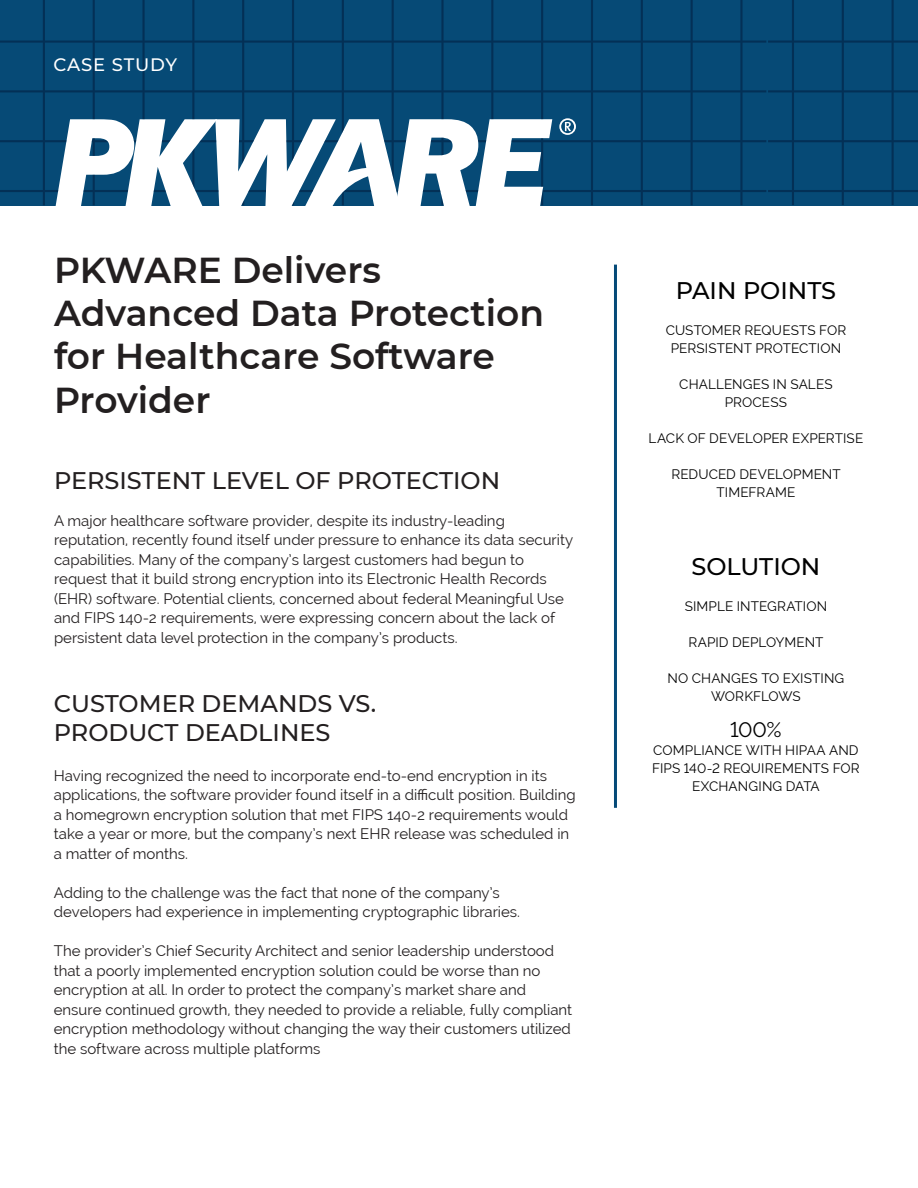
<style>
.page{position:relative;width:918px;height:1188px;background:#fff}
.page>*{position:absolute;margin:0;border:0;box-sizing:border-box;transform-origin:0 0}
.t1{font:600 36px/43.2px "Montserrat";color:#231f20}
.t2{font:500 24px "Montserrat";color:#231f20}
.t3{font:500 24px "Montserrat";color:#000}
.t4{font:21px "Raleway";color:#000}
.t5{font:500 18px "Montserrat";letter-spacing:.04em;color:#fff}
.t6{font:15px/19.5px "Raleway";color:#231f20}
.t7{font:13.5px/18px "Raleway";letter-spacing:.005em;color:#000;text-align:center}
</style>
<div class="page">
<svg style="left:81px;top:205px;width:471px;height:1px"></svg>
<svg style="left:0;top:0;width:766px;height:205px;fill:#064a76"></svg>
<svg style="left:768px;top:0;width:150px;height:205px"></svg>
<hr style="left:614px;top:265px;width:3px;height:543px;background:#054a78">
<p class="t5" style="left:53px;top:52px;width:125px">CASE STUDY</p>
<p class="t1" style="left:54px;top:247px;width:492px">PKWARE Delivers<br>Advanced Data Protection for Healthcare Software<br>Provider</p>
<p class="t2" style="left:54px;top:464px;width:448px">PERSISTENT LEVEL OF PROTECTION</p>
<p class="t6" style="left:54px;top:511px;width:521px">A major healthcare software provider, despite its industry-leading reputation, recently found itself under pressure to enhance its data security capabilities. Many of the company’s largest customers had begun to request that it build strong encryption into its Electronic Health Records (EHR) software. Potential clients, concerned about federal Meaningful Use and FIPS 140-2 requirements, were expressing concern about the lack of persistent data level protection in the company’s products.</p>
<p class="t2" style="left:54px;top:687px;width:324px">CUSTOMER DEMANDS VS.</p>
<p class="t2" style="left:54px;top:715px;width:278px">PRODUCT DEADLINES</p>
<p class="t6" style="left:54px;top:766px;width:523px">Having recognized the need to incorporate end-to-end encryption in its applications, the software provider found itself in a difficult position. Building a homegrown encryption solution that met FIPS 140-2 requirements would take a year or more, but the company’s next EHR release was scheduled in a matter of months.</p>
<p class="t6" style="left:54px;top:883px;width:468px">Adding to the challenge was the fact that none of the company’s developers had experience in implementing cryptographic libraries.</p>
<p class="t6" style="left:54px;top:941px;width:520px">The provider’s Chief Security Architect and senior leadership understood that a poorly implemented encryption solution could be worse than no encryption at all. In order to protect the company’s market share and ensure continued growth, they needed to provide a reliable, fully compliant encryption methodology without changing the way their customers utilized the software across multiple platforms</p>
<p class="t3" style="left:676px;top:274px;width:162px">PAIN POINTS</p>
<p class="t7" style="left:666px;top:321px;width:182px">CUSTOMER REQUESTS FOR<br>PERSISTENT PROTECTION</p>
<p class="t7" style="left:679px;top:375px;width:155px">CHALLENGES IN SALES<br>PROCESS</p>
<p class="t7" style="left:649px;top:429px;width:216px">LACK OF DEVELOPER EXPERTISE</p>
<p class="t7" style="left:671px;top:465px;width:171px">REDUCED DEVELOPMENT<br>TIMEFRAME</p>
<p class="t3" style="left:692px;top:549px;width:130px">SOLUTION</p>
<p class="t7" style="left:685px;top:598px;width:144px">SIMPLE INTEGRATION</p>
<p class="t7" style="left:688px;top:634px;width:137px">RAPID DEPLOYMENT</p>
<p class="t7" style="left:668px;top:670px;width:178px">NO CHANGES TO EXISTING<br>WORKFLOWS</p>
<p class="t4" style="left:730px;top:718px;width:53px">100%</p>
<p class="t7" style="left:652px;top:742px;width:209px">COMPLIANCE WITH HIPAA AND<br>FIPS 140-2 REQUIREMENTS FOR<br>EXCHANGING DATA</p>
</div>
